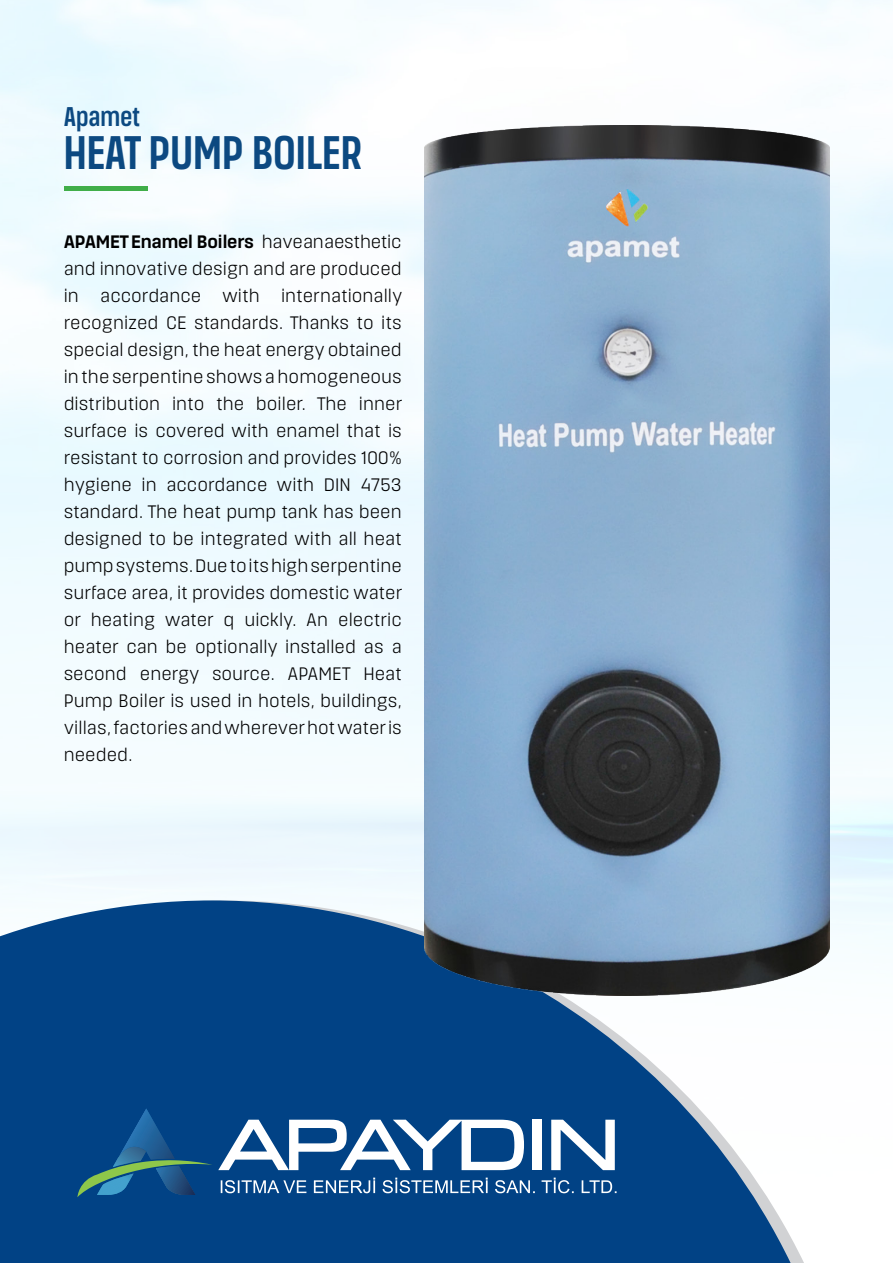
<style>
.page{position:relative;width:893px;height:1263px;background:#fff}
.page>*{position:absolute;margin:0;border:0;box-sizing:border-box;transform-origin:0 0}
.t1{font:500 46.95px "Masif Cn";color:#0c4981}
.t2{font:500 27px "Masif Cn";color:#0c4981}
.t3{font:18px "Masif";color:#000}
.t4{font:700 18px "Masif";letter-spacing:-.015em;color:#000}
.s1{font-weight:400}
</style>
<div class="page">
<img style="left:0;top:0;width:893px;height:940px">
<svg style="left:0;top:900px;width:855px;height:363px;fill:#014285"></svg>
<hr style="left:64px;top:186px;width:84px;height:4px;background:#40ae49">
<img style="left:424px;top:125px;width:405px;height:871px">
<svg style="left:218px;top:1120px;width:306px;height:50px"></svg>
<div style="left:532px;top:1120px;width:10px;height:50px;background:#fff"></div>
<svg style="left:551px;top:1120px;width:64px;height:50px"></svg>
<svg style="left:77px;top:1108px;width:135px;height:89px;background:#135486"></svg>
<svg style="left:221px;top:1177px;width:396px;height:16px;background:#3d6fa2"></svg>
<p class="t2" style="left:64px;top:101px;width:78px">Apamet</p>
<p class="t1" style="left:64px;top:125px;width:300px">HEAT PUMP BOILER</p>
<p class="t4" style="left:64px;top:231px;width:339px">APAMET Enamel Boilers <span class="s1">have an aesthetic</span></p>
<p class="t3" style="left:64px;top:258px;width:340px">and innovative design and are produced</p>
<p class="t3" style="left:64px;top:285px;width:340px">in accordance with internationally</p>
<p class="t3" style="left:64px;top:312px;width:340px">recognized CE standards. Thanks to its</p>
<p class="t3" style="left:64px;top:339px;width:340px">special design, the heat energy obtained</p>
<p class="t3" style="left:64px;top:366px;width:340px">in the serpentine shows a homogeneous</p>
<p class="t3" style="left:64px;top:393px;width:340px">distribution into the boiler. The inner</p>
<p class="t3" style="left:64px;top:420px;width:340px">surface is covered with enamel that is</p>
<p class="t3" style="left:64px;top:447px;width:340px">resistant to corrosion and provides 100%</p>
<p class="t3" style="left:64px;top:474px;width:340px">hygiene in accordance with DIN 4753</p>
<p class="t3" style="left:64px;top:501px;width:340px">standard. The heat pump tank has been</p>
<p class="t3" style="left:64px;top:528px;width:340px">designed to be integrated with all heat</p>
<p class="t3" style="left:64px;top:555px;width:340px">pump systems. Due to its high serpentine</p>
<p class="t3" style="left:64px;top:582px;width:340px">surface area, it provides domestic water</p>
<p class="t3" style="left:64px;top:609px;width:340px">or heating water q uickly. An electric</p>
<p class="t3" style="left:64px;top:636px;width:340px">heater can be optionally installed as a</p>
<p class="t3" style="left:64px;top:663px;width:340px">second energy source. APAMET Heat</p>
<p class="t3" style="left:64px;top:690px;width:340px">Pump Boiler is used in hotels, buildings,</p>
<p class="t3" style="left:64px;top:717px;width:340px">villas, factories and wherever hot water is</p>
<p class="t3" style="left:64px;top:744px;width:70px">needed.</p>
</div>
